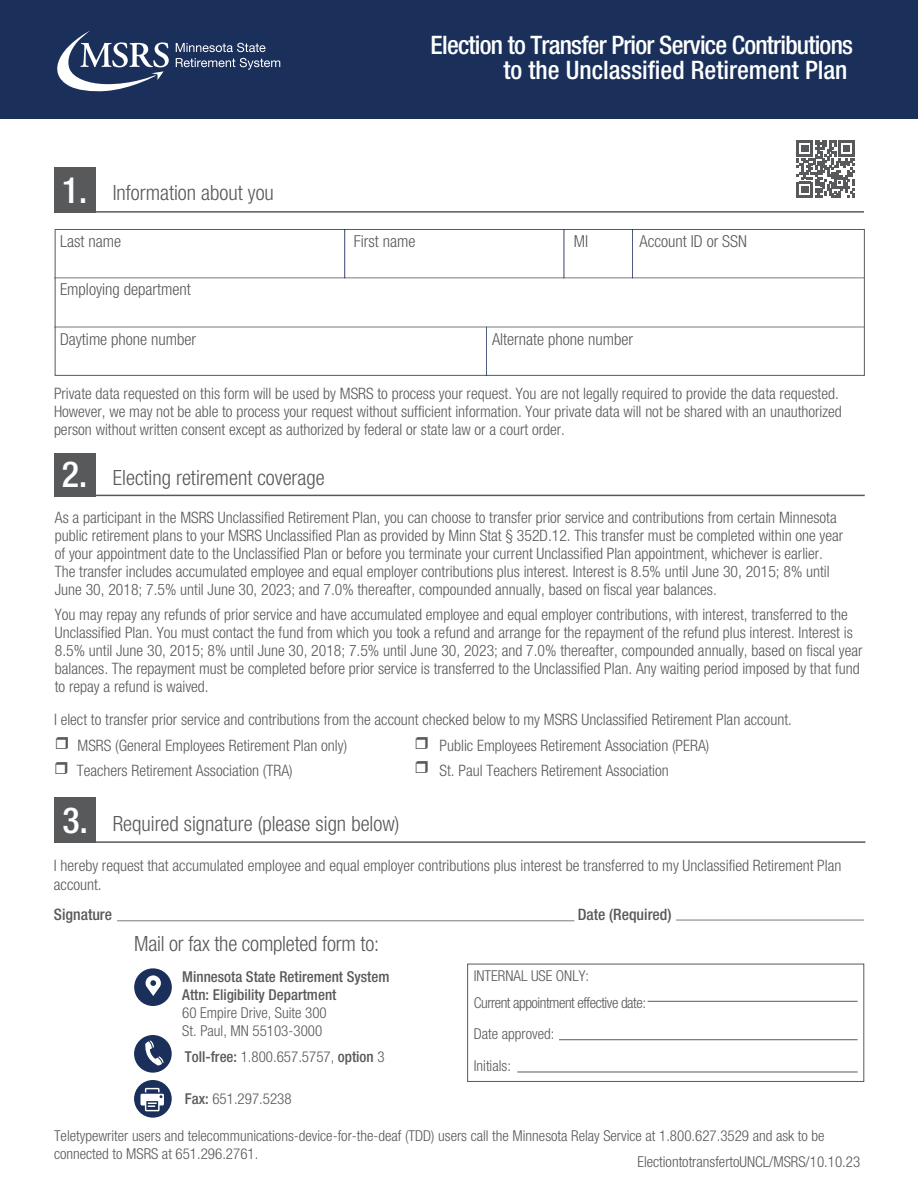
<style>
.page{position:relative;width:918px;height:1188px;background:#fff}
.page>*{position:absolute;margin:0;border:0;box-sizing:border-box;transform-origin:0 0}
.t1{font:500 condensed 36px "Helvetica Neue LT Std";color:#fff}
.t2{font:500 condensed 25.5px/25.5px "Helvetica Neue LT Std";letter-spacing:-.03em;color:#fff;text-align:right}
.t3{font:300 condensed 21px "Helvetica Neue LT Std";color:#58595b}
.t4{font:300 condensed 16.5px "Helvetica Neue LT Std";color:#58595b}
.t5{font:300 condensed 15.75px/18px "Helvetica Neue LT Std";color:#58595b}
.t6{font:500 condensed 15.75px "Helvetica Neue LT Std";color:#58595b}
.t7{font:300 condensed 15px/18px "Helvetica Neue LT Std";color:#58595b}
.t8{font:500 condensed 15px/18px "Helvetica Neue LT Std";color:#58595b}
.t9{font:300 condensed 15px/27px "Helvetica Neue LT Std";letter-spacing:-.03em;color:#58595b}
.s1{font-weight:500;font-size:36px;color:#fff}
.s2{font-weight:300}
.s3{font-weight:500}
</style>
<div class="page">
<div style="left:54px;top:453px;width:41px;height:43px;background:#58595b"></div>
<hr style="left:95px;top:495px;width:770px;height:1px;background:#58595b">
<hr style="left:94px;top:211px;width:770px;height:2px;background:#58595b">
<div style="left:54px;top:167px;width:41px;height:46px;background:#58595b"></div>
<div style="left:55px;top:229px;width:810px;height:147px;border:1px solid #58595b"></div>
<hr style="left:54px;top:278px;width:810px;height:1px;background:#58595b">
<hr style="left:632px;top:229px;width:1px;height:49px;background:#001648">
<hr style="left:564px;top:229px;width:1px;height:49px;background:#001648">
<hr style="left:344px;top:229px;width:1px;height:49px;background:#001648">
<hr style="left:486px;top:327px;width:1px;height:49px;background:#001648">
<div style="left:0;top:0;width:918px;height:118px;background:#1a305b"></div>
<svg style="left:57px;top:31px;width:112px;height:61px"></svg>
<svg style="left:176px;top:43px;width:90px;height:9px"></svg>
<svg style="left:176px;top:58px;width:104px;height:12px"></svg>
<hr style="left:54px;top:327px;width:810px;height:1px;background:#58595b">
<div style="left:55px;top:797px;width:41px;height:46px;background:#58595b"></div>
<hr style="left:96px;top:841px;width:769px;height:2px;background:#58595b">
<hr style="left:117px;top:920px;width:457px;height:1px;background:#58595b">
<hr style="left:676px;top:920px;width:188px;height:1px;background:#58595b">
<div style="left:467px;top:964px;width:397px;height:118px;border:1px solid #58595b"></div>
<hr style="left:648px;top:1001px;width:210px;height:1px;background:#58595b">
<hr style="left:517px;top:1072px;width:341px;height:1px;background:#58595b">
<hr style="left:559px;top:1039px;width:299px;height:1px;background:#58595b">
<div style="left:134px;top:1035px;width:38px;height:38px;background:#1a305b;border-radius:50%"></div>
<svg style="left:145px;top:1041px;width:19px;height:25px"></svg>
<div style="left:134px;top:968px;width:38px;height:38px;background:#1a305b;border-radius:50%"></div>
<svg style="left:146px;top:975px;width:15px;height:21px"></svg>
<div style="left:134px;top:1080px;width:38px;height:38px;background:#1a305b;border-radius:50%"></div>
<svg style="left:141px;top:1088px;width:23px;height:23px"></svg>
<svg style="left:797px;top:140px;width:58px;height:58px"></svg>
<h2 class="t2" style="left:431px;top:32px;width:424px">Election to Transfer Prior Service Contributions to the Unclassified Retirement Plan</h2>
<h1 class="t1" style="left:62px;top:169px;width:27px">1.</h1>
<p class="t4" style="left:60px;top:232px;width:63px">Last name</p>
<p class="t4" style="left:354px;top:232px;width:63px">First name</p>
<p class="t4" style="left:574px;top:232px;width:16px">MI</p>
<p class="t4" style="left:640px;top:232px;width:109px">Account ID or SSN</p>
<p class="t4" style="left:60px;top:280px;width:132px">Employing department</p>
<p class="t4" style="left:60px;top:330px;width:138px">Daytime phone number</p>
<p class="t4" style="left:492px;top:330px;width:143px">Alternate phone number</p>
<h3 class="t3" style="left:113px;top:180px;width:163px">Information about you</h3>
<p class="t5" style="left:54px;top:385px;width:789px">Private data requested on this form will be used by MSRS to process your request. You are not legally required to provide the data requested.<br>However, we may not be able to process your request without sufficient information. Your private data will not be shared with an unauthorized person without written consent except as authorized by federal or state law or a court order.</p>
<h3 class="t3" style="left:62px;top:466px;width:265px"><span class="s1">2.</span> Electing retirement coverage</h3>
<p class="t5" style="left:55px;top:508px;width:790px">As a participant in the MSRS Unclassified Retirement Plan, you can choose to transfer prior service and contributions from certain Minnesota public retirement plans to your MSRS Unclassified Plan as provided by Minn Stat § 352D.12. This transfer must be completed within one year of your appointment date to the Unclassified Plan or before you terminate your current Unclassified Plan appointment, whichever is earlier.<br>The transfer includes accumulated employee and equal employer contributions plus interest. Interest is 8.5% until June 30, 2015; 8% until June 30, 2018; 7.5% until June 30, 2023; and 7.0% thereafter, compounded annually, based on fiscal year balances.</p>
<p class="t5" style="left:55px;top:606px;width:809px">You may repay any refunds of prior service and have accumulated employee and equal employer contributions, with interest, transferred to the Unclassified Plan. You must contact the fund from which you took a refund and arrange for the repayment of the refund plus interest. Interest is 8.5% until June 30, 2015; 8% until June 30, 2018; 7.5% until June 30, 2023; and 7.0% thereafter, compounded annually, based on fiscal year balances. The repayment must be completed before prior service is transferred to the Unclassified Plan. Any waiting period imposed by that fund to repay a refund is waived.</p>
<p class="t5" style="left:78px;top:707px;width:716px;line-height:25.5px;text-indent:-24px">I elect to transfer prior service and contributions from the account checked below to my MSRS Unclassified Retirement Plan account.<br>MSRS (General Employees Retirement Plan only)</p>
<p class="t5" style="left:440px;top:736px;width:271px">Public Employees Retirement Association (PERA)</p>
<p class="t5" style="left:77px;top:762px;width:218px">Teachers Retirement Association (TRA)</p>
<p class="t5" style="left:440px;top:762px;width:231px">St. Paul Teachers Retirement Association</p>
<h3 class="t3" style="left:62px;top:811px;width:339px"><span class="s1">3.</span> Required signature (please sign below)</h3>
<p class="t5" style="left:54px;top:856px;width:789px;line-height:18.9px">I hereby request that accumulated employee and equal employer contributions plus interest be transferred to my Unclassified Retirement Plan account.</p>
<p class="t6" style="left:54px;top:905px;width:60px">Signature</p>
<p class="t6" style="left:578px;top:905px;width:95px">Date (Required)</p>
<h3 class="t3" style="left:134px;top:932px;width:246px">Mail or fax the completed form to:</h3>
<p class="t8" style="left:182px;top:968px;width:209px">Minnesota State Retirement System<br>Attn: Eligibility Department</p>
<p class="t7" style="left:182px;top:1004px;width:146px">60 Empire Drive, Suite 300<br>St. Paul, MN 55103-3000</p>
<p class="t8" style="left:185px;top:1048px;width:201px">Toll-free: <span class="s2">1.800.657.5757,</span> option <span class="s2">3</span></p>
<p class="t7" style="left:185px;top:1090px;width:108px"><span class="s3">Fax:</span> 651.297.5238</p>
<p class="t9" style="left:474px;top:962px;width:174px">INTERNAL USE ONLY:<br>Current appointment effective date:</p>
<p class="t7" style="left:474px;top:1018px;width:82px;line-height:31.5px">Date approved:<br>Initials:</p>
<p class="t7" style="left:54px;top:1126px;width:772px">Teletypewriter users and telecommunications-device-for-the-deaf (TDD) users call the Minnesota Relay Service at 1.800.627.3529 and ask to be connected to MSRS at 651.296.2761.</p>
<p class="t7" style="left:637px;top:1152px;width:224px">ElectiontotransfertoUNCL/MSRS/10.10.23</p>
</div>
